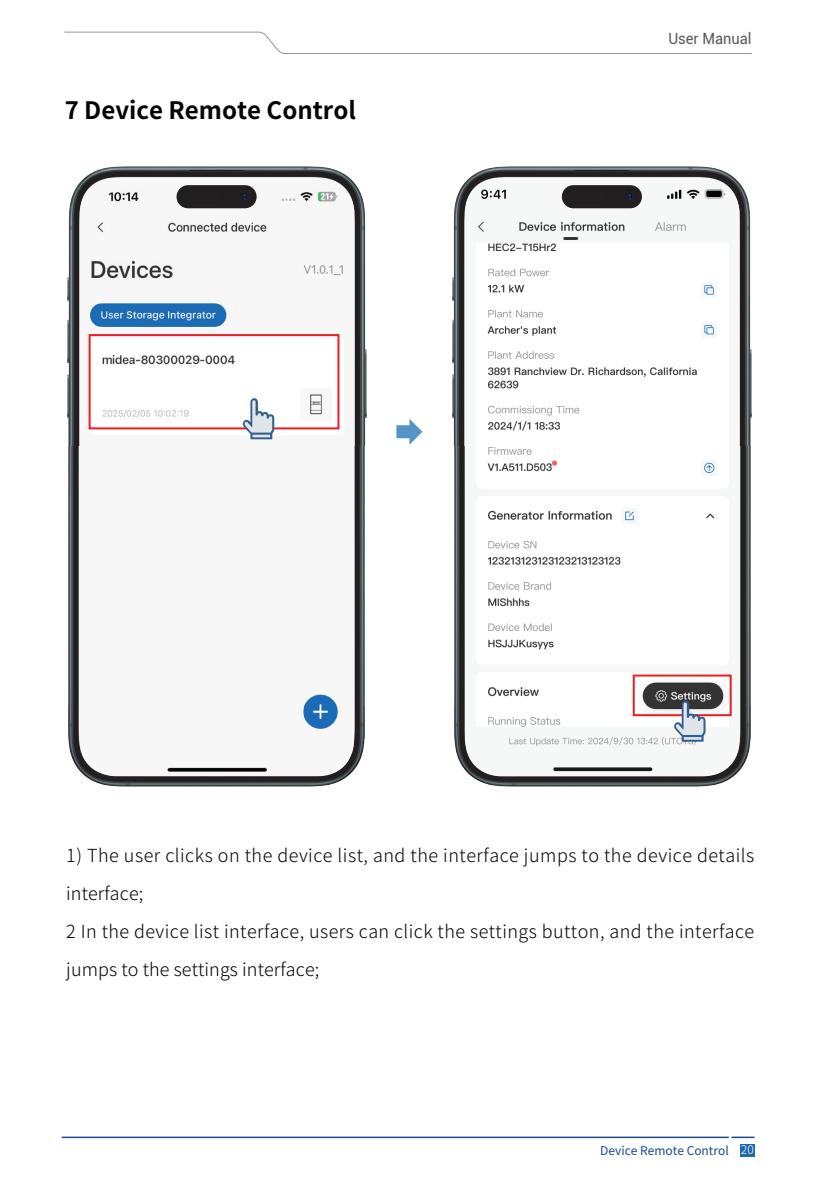
<style>
.page{position:relative;width:817px;height:1191px;background:#fff}
.page>*{position:absolute;margin:0;border:0;box-sizing:border-box;transform-origin:0 0}
.t1{font:700 24px "Source Han Sans CN";color:#030303}
.t2{font:300 18px/38px "Source Han Sans CN";letter-spacing:.025em;color:#030303}
.t3{font:15.4px "Roboto";color:#57585a;scale:.94 1}
.t4{font:12px "Source Han Sans CN";color:#194a89}
.s1{font-weight:300;color:#fff}
</style>
<div class="page">
<svg style="left:64px;top:31px;width:688px;height:23px"></svg>
<div style="left:740px;top:1143px;width:14px;height:13px;background:#1f6bac"></div>
<hr style="left:62px;top:1136px;width:666px;height:2px;background:#194a89">
<hr style="left:731px;top:1136px;width:23px;height:2px;background:#194a89">
<svg style="left:396px;top:419px;width:26px;height:26px"></svg>
<img style="left:454px;top:446px;width:296px;height:260px">
<img style="left:454px;top:706px;width:296px;height:81px">
<img style="left:452px;top:167px;width:299px;height:279px">
<img style="left:464px;top:178px;width:275px;height:598px">
<div style="left:632px;top:674px;width:99px;height:42px;border:2px solid #ee1d23"></div>
<svg style="left:673px;top:698px;width:32px;height:43px"></svg>
<div style="left:561px;top:185px;width:80px;height:23px;background:#231f20;border-radius:12px"></div>
<img style="left:626px;top:193px;width:7px;height:7px">
<img style="left:69px;top:446px;width:296px;height:260px">
<img style="left:69px;top:706px;width:296px;height:81px">
<img style="left:67px;top:167px;width:299px;height:279px">
<img style="left:80px;top:178px;width:274px;height:598px">
<div style="left:89px;top:334px;width:250px;height:95px;border:2px solid #ee1d23"></div>
<svg style="left:242px;top:396px;width:32px;height:43px"></svg>
<div style="left:176px;top:185px;width:80px;height:23px;background:#231f20;border-radius:12px"></div>
<img style="left:241px;top:193px;width:7px;height:7px">
<h1 class="t1" style="left:65px;top:97px;width:293px">7 Device Remote Control</h1>
<p class="t3" style="left:668px;top:28px;width:90px">User Manual</p>
<p class="t2" style="left:66px;top:836px;width:689px">1) The user clicks on the device list, and the interface jumps to the device details interface;<br>2 In the device list interface, users can click the settings button, and the interface jumps to the settings interface;</p>
<p class="t4" style="left:600px;top:1143px;width:155px">Device Remote Control <span class="s1">20</span></p>
</div>
